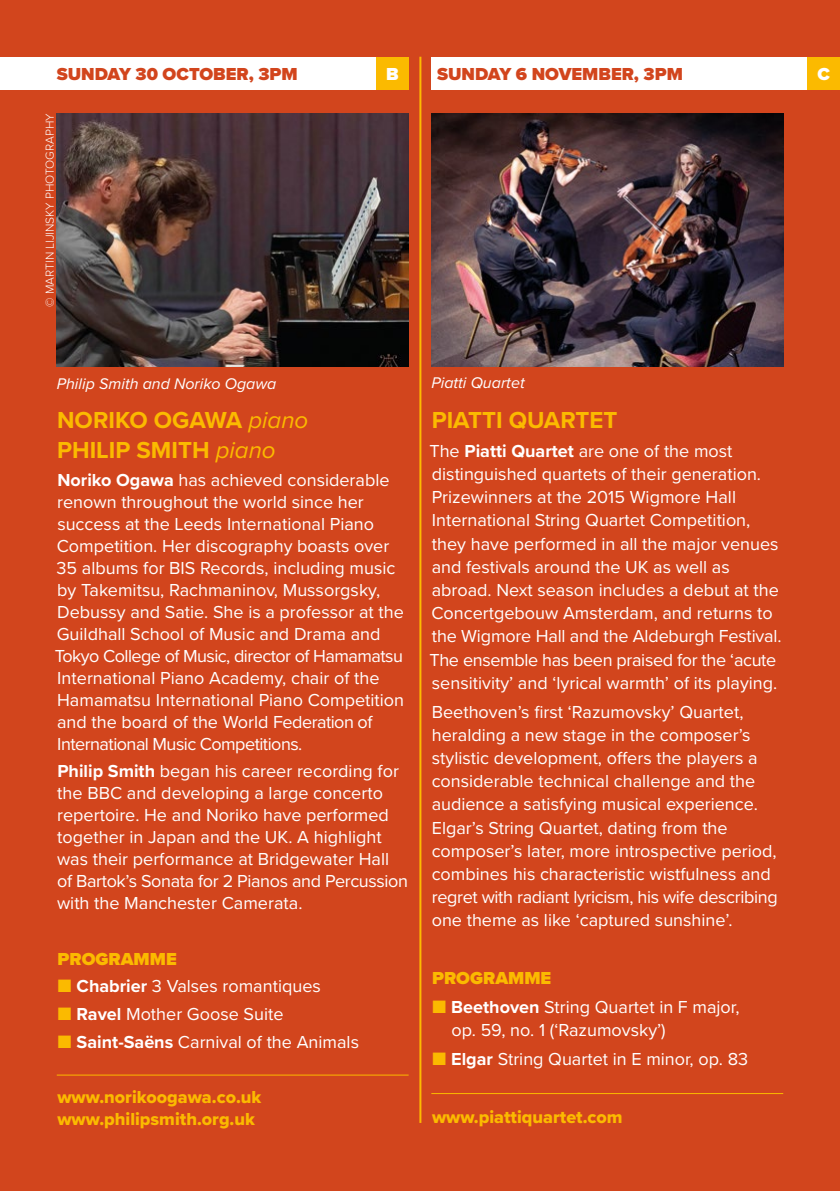
<style>
.page{position:relative;width:840px;height:1191px;background:#fff}
.page>*{position:absolute;margin:0;border:0;box-sizing:border-box;transform-origin:0 0}
.t1{font:700 24px/29.6px "Proxima Nova";color:#fbba00}
.t2{font:18px/23.2px "Proxima Nova";color:#fff}
.t3{font:18px/22px "Proxima Nova Extrabld";color:#fbba00}
.t4{font:900 18px "Proxima Nova";color:#d2451d}
.t5{font:900 18px "Proxima Nova";color:#fbba00}
.t6{font:900 18px "Proxima Nova";color:#fff}
.t7{font:italic 16px "Proxima Nova";color:#fff}
.t8{font:300 12px "Proxima Nova";color:#fff}
.s1{font-weight:400;font-style:italic}
.s2{font-weight:700}
.s3{color:#fbba00}
</style>
<div class="page">
<div style="left:0;top:0;width:839px;height:1191px;background:#d2451d"></div>
<div style="left:0;top:57px;width:408px;height:32px;background:#fff"></div>
<hr style="left:57px;top:1074px;width:351px;height:1px;background:#fbba00">
<hr style="left:431px;top:1093px;width:351px;height:1px;background:#fbba00">
<div style="left:376px;top:57px;width:32px;height:32px;background:#fbba00"></div>
<div style="left:431px;top:57px;width:408px;height:32px;background:#fff"></div>
<div style="left:806px;top:57px;width:33px;height:32px;background:#fbba00"></div>
<hr style="left:419px;top:57px;width:2px;height:1066px;background:#fbba00">
<img style="left:57px;top:113px;width:351px;height:254px">
<img style="left:431px;top:113px;width:351px;height:254px">
<p class="t4" style="left:57px;top:61px;width:242px">SUNDAY 30 OCTOBER, 3PM</p>
<p class="t6" style="left:386px;top:61px;width:14px">B</p>
<p class="t8" style="left:41px;top:306px;width:195px;rotate:-90deg">© MARTIN LIJINSKY PHOTOGRAPHY</p>
<p class="t4" style="left:437px;top:61px;width:247px">SUNDAY 6 NOVEMBER, 3PM</p>
<p class="t6" style="left:816px;top:61px;width:14px">C</p>
<p class="t7" style="left:57px;top:372px;width:221px">Philip Smith and Noriko Ogawa</p>
<p class="t7" style="left:431px;top:371px;width:95px">Piatti Quartet</p>
<h1 class="t1" style="left:57px;top:405px;width:252px">NORIKO OGAWA <span class="s1">piano<br></span>PHILIP SMITH <span class="s1">piano</span></h1>
<p class="t2" style="left:55px;top:468px;width:350px;line-height:22px"><span class="s2">Noriko Ogawa</span> has achieved considerable renown throughout the world since her success at the Leeds International Piano Competition. Her discography boasts over 35 albums for BIS Records, including music by Takemitsu, Rachmaninov, Mussorgsky, Debussy and Satie. She is a professor at the Guildhall School of Music and Drama and Tokyo College of Music, director of Hamamatsu International Piano Academy, chair of the Hamamatsu International Piano Competition and the board of the World Federation of International Music Competitions.</p>
<p class="t2" style="left:57px;top:759px;width:352px;line-height:22px"><span class="s2">Philip Smith</span> began his career recording for the BBC and developing a large concerto repertoire. He and Noriko have performed together in Japan and the UK. A highlight was their performance at Bridgewater Hall of Bartok’s Sonata for 2 Pianos and Percussion with the Manchester Camerata.</p>
<p class="t5" style="left:58px;top:945px;width:121px">PROGRAMME</p>
<p class="t2" style="left:58px;top:974px;width:264px"><span class="s3">■</span> <span class="s2">Chabrier</span> 3 Valses romantiques</p>
<p class="t2" style="left:58px;top:1001px;width:227px"><span class="s3">■</span> <span class="s2">Ravel</span> Mother Goose Suite</p>
<p class="t2" style="left:58px;top:1029px;width:302px"><span class="s3">■</span> <span class="s2">Saint-Saëns</span> Carnival of the Animals</p>
<p class="t3" style="left:57px;top:1086px;width:205px">www.norikoogawa.co.uk www.philipsmith.org.uk</p>
<h1 class="t1" style="left:431px;top:405px;width:187px">PIATTI QUARTET</h1>
<p class="t2" style="left:429px;top:438px;width:353px">The <span class="s2">Piatti Quartet</span> are one of the most distinguished quartets of their generation.<br>Prizewinners at the 2015 Wigmore Hall International String Quartet Competition, they have performed in all the major venues and festivals around the UK as well as abroad. Next season includes a debut at the Concertgebouw Amsterdam, and returns to the Wigmore Hall and the Aldeburgh Festival.<br>The ensemble has been praised for the ‘acute sensitivity’ and ‘lyrical warmth’ of its playing.</p>
<p class="t2" style="left:431px;top:699px;width:347px">Beethoven’s first ‘Razumovsky’ Quartet, heralding a new stage in the composer’s stylistic development, offers the players a considerable technical challenge and the audience a satisfying musical experience.<br>Elgar’s String Quartet, dating from the composer’s later, more introspective period, combines his characteristic wistfulness and regret with radiant lyricism, his wife describing one theme as like ‘captured sunshine’.</p>
<p class="t5" style="left:432px;top:964px;width:121px">PROGRAMME</p>
<p class="t2" style="left:451px;top:994px;width:289px;text-indent:-19px"><span class="s3">■</span> <span class="s2">Beethoven</span> String Quartet in F major, op. 59, no. 1 (‘Razumovsky’)</p>
<p class="t2" style="left:432px;top:1046px;width:317px"><span class="s3">■</span> <span class="s2">Elgar</span> String Quartet in E minor, op. 83</p>
<p class="t3" style="left:432px;top:1105px;width:192px">www.piattiquartet.com</p>
</div>
